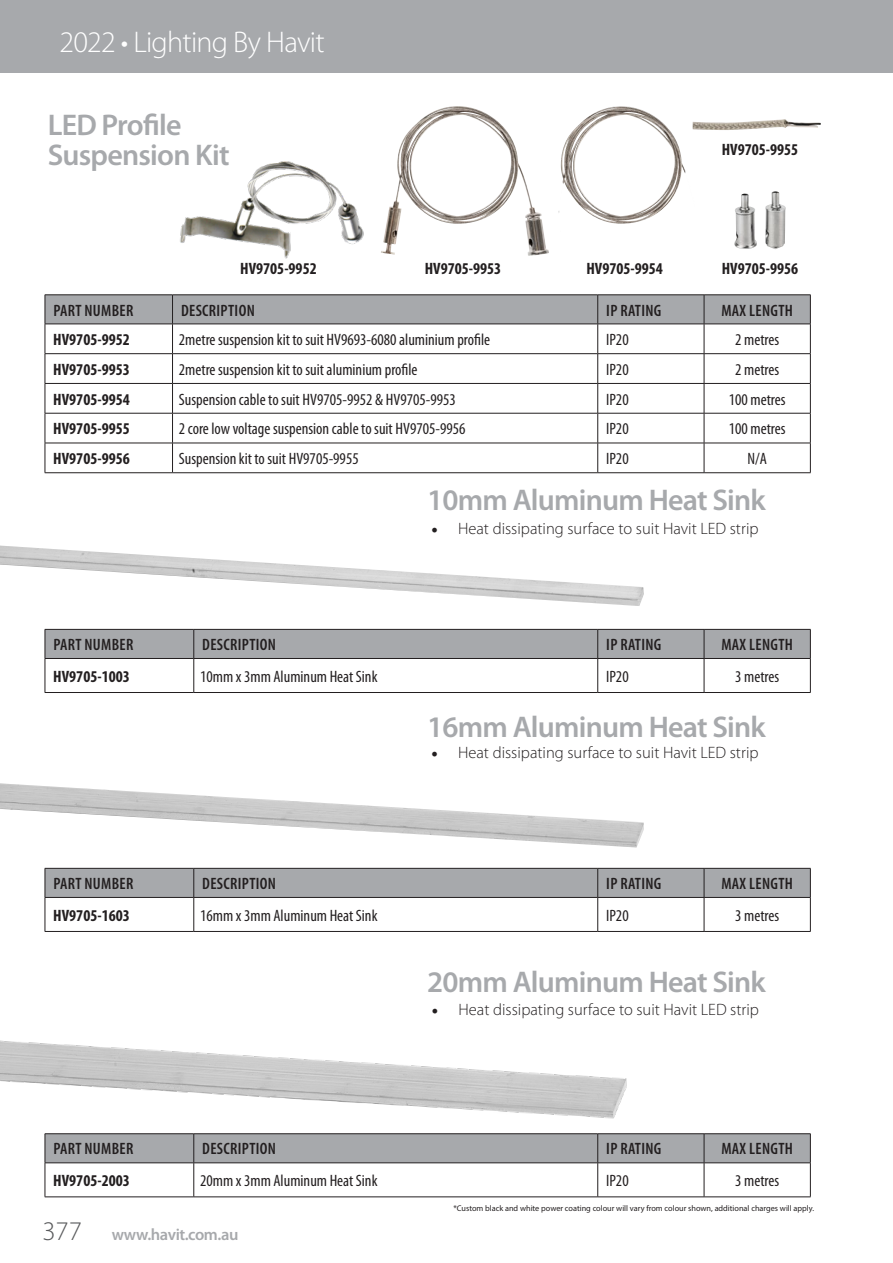
<style>
.page{position:relative;width:893px;height:1263px;background:#fff}
.page>*{position:absolute;margin:0;border:0;box-sizing:border-box;transform-origin:0 0}
.product_name{font:600 30px "Myriad Pro";letter-spacing:-.025em;color:#a7a9ac}
.t1{font:300 30px "Myriad Pro";letter-spacing:-.025em;color:#fff}
.body_rows{font:condensed 16.5px "Myriad Pro";color:#231f20}
.body_rows-2{font:600 condensed 16.5px "Myriad Pro";letter-spacing:.02em;color:#231f20}
.t2{font:700 condensed 16.5px "Myriad Pro";color:#231f20}
.t3{font:300 16.5px "Myriad Pro";color:#231f20}
.t4{font:600 16.5px "Myriad Pro";letter-spacing:-.025em;color:#a7a9ac}
.t5{font:8.25px "Myriad Pro";color:#231f20}
.s1{font-family:"Minion Pro";font-weight:400;font-size:18px}
.s2{font-weight:300;font-size:27px;color:#58595b}
</style>
<div class="page">
<svg style="left:45px;top:295px;width:766px;height:118px"></svg>
<hr style="left:45px;top:413px;width:128px;height:1px;background:#231f20">
<hr style="left:45px;top:413px;width:1px;height:30px;background:#231f20">
<hr style="left:173px;top:413px;width:425px;height:1px;background:#231f20">
<hr style="left:172px;top:413px;width:1px;height:30px;background:#231f20">
<hr style="left:598px;top:413px;width:106px;height:1px;background:#231f20">
<hr style="left:597px;top:413px;width:1px;height:30px;background:#231f20">
<hr style="left:704px;top:413px;width:107px;height:1px;background:#231f20">
<hr style="left:704px;top:413px;width:1px;height:30px;background:#231f20">
<hr style="left:810px;top:413px;width:1px;height:30px;background:#231f20">
<hr style="left:45px;top:443px;width:128px;height:1px;background:#231f20">
<svg style="left:45px;top:443px;width:1px;height:29px"></svg>
<hr style="left:173px;top:443px;width:425px;height:1px;background:#231f20">
<svg style="left:172px;top:443px;width:1px;height:29px"></svg>
<hr style="left:598px;top:443px;width:106px;height:1px;background:#231f20">
<svg style="left:597px;top:443px;width:1px;height:29px"></svg>
<hr style="left:704px;top:443px;width:107px;height:1px;background:#231f20">
<svg style="left:704px;top:443px;width:1px;height:29px"></svg>
<svg style="left:810px;top:443px;width:1px;height:29px"></svg>
<hr style="left:45px;top:472px;width:128px;height:1px;background:#231f20">
<hr style="left:173px;top:472px;width:425px;height:1px;background:#231f20">
<hr style="left:598px;top:472px;width:106px;height:1px;background:#231f20">
<hr style="left:704px;top:472px;width:107px;height:1px;background:#231f20">
<img style="left:381px;top:106px;width:168px;height:150px">
<img style="left:180px;top:161px;width:184px;height:98px">
<div style="left:45px;top:629px;width:766px;height:29px;background:#a7a9ac"></div>
<hr style="left:45px;top:658px;width:149px;height:1px;background:#231f20">
<hr style="left:45px;top:659px;width:1px;height:33px;background:#231f20">
<hr style="left:194px;top:658px;width:404px;height:1px;background:#231f20">
<hr style="left:194px;top:659px;width:1px;height:33px;background:#231f20">
<hr style="left:598px;top:658px;width:106px;height:1px;background:#231f20">
<hr style="left:597px;top:659px;width:1px;height:33px;background:#231f20">
<hr style="left:704px;top:658px;width:107px;height:1px;background:#231f20">
<hr style="left:704px;top:659px;width:1px;height:33px;background:#231f20">
<hr style="left:810px;top:659px;width:1px;height:33px;background:#231f20">
<hr style="left:45px;top:692px;width:149px;height:1px;background:#231f20">
<hr style="left:194px;top:692px;width:404px;height:1px;background:#231f20">
<hr style="left:598px;top:692px;width:106px;height:1px;background:#231f20">
<hr style="left:704px;top:692px;width:107px;height:1px;background:#231f20">
<svg style="left:45px;top:868px;width:766px;height:29px;background:#a2a4a6"></svg>
<hr style="left:45px;top:897px;width:149px;height:1px;background:#231f20">
<hr style="left:45px;top:898px;width:1px;height:33px;background:#231f20">
<hr style="left:194px;top:897px;width:404px;height:1px;background:#231f20">
<hr style="left:194px;top:898px;width:1px;height:33px;background:#231f20">
<hr style="left:598px;top:897px;width:106px;height:1px;background:#231f20">
<hr style="left:597px;top:898px;width:1px;height:33px;background:#231f20">
<hr style="left:704px;top:897px;width:107px;height:1px;background:#231f20">
<hr style="left:704px;top:898px;width:1px;height:33px;background:#231f20">
<hr style="left:810px;top:898px;width:1px;height:33px;background:#231f20">
<hr style="left:45px;top:931px;width:149px;height:1px;background:#231f20">
<hr style="left:194px;top:931px;width:404px;height:1px;background:#231f20">
<hr style="left:598px;top:931px;width:106px;height:1px;background:#231f20">
<hr style="left:704px;top:931px;width:107px;height:1px;background:#231f20">
<hr style="left:598px;top:1133px;width:106px;height:1px;background:#231f20">
<hr style="left:704px;top:1133px;width:107px;height:1px;background:#231f20">
<div style="left:45px;top:1134px;width:766px;height:28px;background:#a7a9ac"></div>
<hr style="left:45px;top:1162px;width:149px;height:1px;background:#231f20">
<hr style="left:45px;top:1163px;width:1px;height:33px;background:#231f20">
<hr style="left:194px;top:1162px;width:404px;height:1px;background:#231f20">
<hr style="left:194px;top:1163px;width:1px;height:33px;background:#231f20">
<hr style="left:598px;top:1162px;width:106px;height:1px;background:#231f20">
<hr style="left:597px;top:1163px;width:1px;height:33px;background:#231f20">
<hr style="left:704px;top:1162px;width:107px;height:1px;background:#231f20">
<hr style="left:704px;top:1163px;width:1px;height:33px;background:#231f20">
<hr style="left:810px;top:1163px;width:1px;height:33px;background:#231f20">
<hr style="left:45px;top:1196px;width:149px;height:1px;background:#231f20">
<hr style="left:194px;top:1196px;width:404px;height:1px;background:#231f20">
<hr style="left:598px;top:1196px;width:106px;height:1px;background:#231f20">
<hr style="left:704px;top:1196px;width:107px;height:1px;background:#231f20">
<img style="left:0;top:545px;width:644px;height:61px">
<img style="left:0;top:1040px;width:640px;height:102px">
<img style="left:698px;top:119px;width:123px;height:11px">
<img style="left:734px;top:191px;width:52px;height:58px">
<img style="left:548px;top:106px;width:150px;height:128px">
<div style="left:0;top:0;width:893px;height:73px;background:#a7a9ac"></div>
<h1 class="t1" style="left:60px;top:24px;width:267px">2022 • Lighting By Havit</h1>
<p class="product_name" style="left:48px;top:105px;width:135px">LED Profile</p>
<p class="product_name" style="left:48px;top:135px;width:183px">Suspension Kit</p>
<p class="t2" style="left:722px;top:139px;width:78px">HV9705-9955</p>
<p class="t2" style="left:240px;top:259px;width:78px">HV9705-9952</p>
<p class="t2" style="left:425px;top:259px;width:78px">HV9705-9953</p>
<p class="t2" style="left:586px;top:259px;width:78px">HV9705-9954</p>
<p class="t2" style="left:722px;top:259px;width:78px">HV9705-9956</p>
<p class="body_rows-2" style="left:53px;top:300px;width:81px">PART NUMBER</p>
<p class="body_rows-2" style="left:181px;top:300px;width:75px">DESCRIPTION</p>
<p class="body_rows-2" style="left:606px;top:300px;width:57px">IP RATING</p>
<p class="body_rows-2" style="left:721px;top:300px;width:73px">MAX LENGTH</p>
<p class="t2" style="left:53px;top:329px;width:78px">HV9705-9952</p>
<p class="body_rows" style="left:179px;top:330px;width:313px">2metre suspension kit to suit HV9693-6080 aluminium profile</p>
<p class="body_rows" style="left:606px;top:330px;width:24px">IP20</p>
<p class="body_rows" style="left:735px;top:330px;width:45px">2 metres</p>
<p class="t2" style="left:53px;top:359px;width:78px">HV9705-9953</p>
<p class="body_rows" style="left:179px;top:359px;width:240px">2metre suspension kit to suit aluminium profile</p>
<p class="body_rows" style="left:606px;top:359px;width:24px">IP20</p>
<p class="body_rows" style="left:735px;top:359px;width:45px">2 metres</p>
<p class="t2" style="left:53px;top:389px;width:78px">HV9705-9954</p>
<p class="body_rows" style="left:179px;top:389px;width:278px">Suspension cable to suit HV9705-9952 &amp; HV9705-9953</p>
<p class="body_rows" style="left:606px;top:389px;width:24px">IP20</p>
<p class="body_rows" style="left:729px;top:389px;width:58px">100 metres</p>
<p class="t2" style="left:53px;top:418px;width:78px">HV9705-9955</p>
<p class="body_rows" style="left:179px;top:419px;width:288px">2 core low voltage suspension cable to suit HV9705-9956</p>
<p class="body_rows" style="left:606px;top:419px;width:24px">IP20</p>
<p class="body_rows" style="left:729px;top:419px;width:58px">100 metres</p>
<p class="t2" style="left:53px;top:448px;width:78px">HV9705-9956</p>
<p class="body_rows" style="left:179px;top:449px;width:181px">Suspension kit to suit HV9705-9955</p>
<p class="body_rows" style="left:606px;top:449px;width:24px">IP20</p>
<p class="body_rows" style="left:747px;top:449px;width:21px">N/A</p>
<p class="product_name" style="left:427px;top:481px;width:340px">10mm Aluminum Heat Sink</p>
<p class="t3" style="left:431px;top:519px;width:329px"><span class="s1">•</span> Heat dissipating surface to suit Havit LED strip</p>
<p class="body_rows-2" style="left:53px;top:634px;width:81px">PART NUMBER</p>
<p class="body_rows-2" style="left:202px;top:634px;width:75px">DESCRIPTION</p>
<p class="body_rows-2" style="left:606px;top:634px;width:57px">IP RATING</p>
<p class="body_rows-2" style="left:721px;top:634px;width:73px">MAX LENGTH</p>
<p class="t2" style="left:53px;top:666px;width:78px">HV9705-1003</p>
<p class="body_rows" style="left:200px;top:666px;width:179px">10mm x 3mm Aluminum Heat Sink</p>
<p class="body_rows" style="left:606px;top:666px;width:24px">IP20</p>
<p class="body_rows" style="left:735px;top:666px;width:45px">3 metres</p>
<p class="product_name" style="left:427px;top:708px;width:340px">16mm Aluminum Heat Sink</p>
<p class="t3" style="left:431px;top:743px;width:329px"><span class="s1">•</span> Heat dissipating surface to suit Havit LED strip</p>
<p class="body_rows-2" style="left:53px;top:873px;width:81px">PART NUMBER</p>
<p class="body_rows-2" style="left:202px;top:873px;width:75px">DESCRIPTION</p>
<p class="body_rows-2" style="left:606px;top:873px;width:57px">IP RATING</p>
<p class="body_rows-2" style="left:721px;top:873px;width:73px">MAX LENGTH</p>
<p class="t2" style="left:53px;top:905px;width:78px">HV9705-1603</p>
<p class="body_rows" style="left:200px;top:905px;width:179px">16mm x 3mm Aluminum Heat Sink</p>
<p class="body_rows" style="left:606px;top:905px;width:24px">IP20</p>
<p class="body_rows" style="left:735px;top:905px;width:45px">3 metres</p>
<p class="product_name" style="left:427px;top:963px;width:340px">20mm Aluminum Heat Sink</p>
<p class="t3" style="left:431px;top:1000px;width:329px"><span class="s1">•</span> Heat dissipating surface to suit Havit LED strip</p>
<p class="body_rows-2" style="left:53px;top:1139px;width:81px">PART NUMBER</p>
<p class="body_rows-2" style="left:202px;top:1139px;width:75px">DESCRIPTION</p>
<p class="body_rows-2" style="left:606px;top:1139px;width:57px">IP RATING</p>
<p class="body_rows-2" style="left:721px;top:1139px;width:73px">MAX LENGTH</p>
<p class="t2" style="left:53px;top:1170px;width:78px">HV9705-2003</p>
<p class="body_rows" style="left:200px;top:1170px;width:179px">20mm x 3mm Aluminum Heat Sink</p>
<p class="body_rows" style="left:606px;top:1170px;width:24px">IP20</p>
<p class="body_rows" style="left:735px;top:1170px;width:45px">3 metres</p>
<p class="t4" style="left:42px;top:1224px;width:198px"><span class="s2">377</span> www.havit.com.au</p>
<p class="t5" style="left:453px;top:1203px;width:362px">*Custom black and white power coating colour will vary from colour shown, additional charges will apply.</p>
</div>
